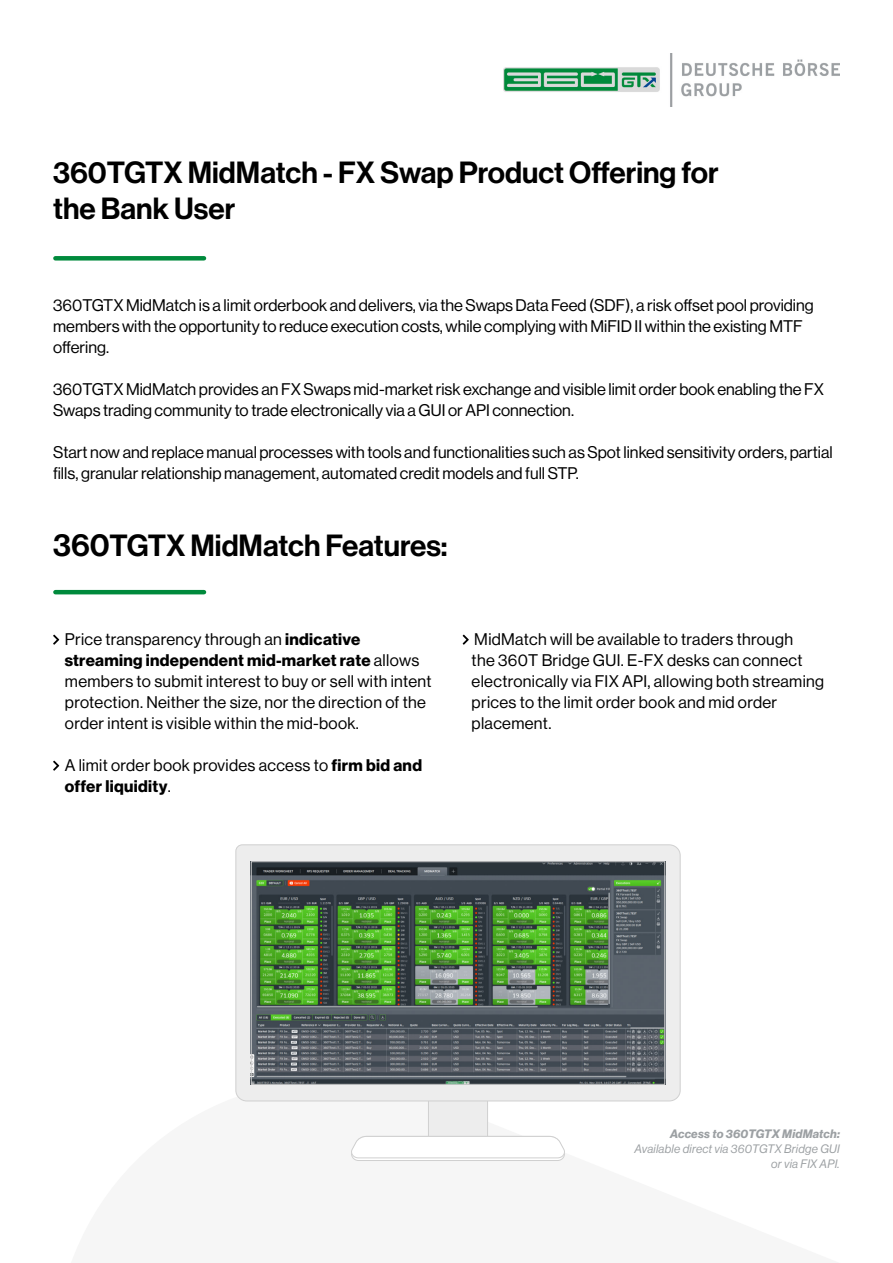
<style>
.page{position:relative;width:893px;height:1263px;background:#fff}
.page>*{position:absolute;margin:0;border:0;box-sizing:border-box;transform-origin:0 0}
.t1{font:30px/36px "N Haas Grotesk DS Pro 65 Md";color:#000}
.t2{font:16.5px/21px "N Haas Grotesk DS Pro 55 Rg";color:#000}
.t3{font:16.5px/21px "N Haas Grotesk DS Pro 55 Rg";letter-spacing:.02em;color:#000}
.t4{font:16.5px "N Haas Grotesk DS Pro 75 Bd";letter-spacing:.02em;color:#000}
.t5{font:12px/15px "N Haas Grotesk DS Pro 56 It";letter-spacing:.02em;color:#9ca0a3;text-align:right}
.t6{font:12px "N Haas Grotesk DS Pro 76 Bd It";letter-spacing:.02em;color:#9ca0a3}
.s1{font-size:31.5px}
.s2{font-family:"N Haas Grotesk DS Pro 75 Bd"}
.s3{font-family:"N Haas Grotesk DS Pro 55 Rg"}
</style>
<div class="page">
<div style="left:55px;top:256px;width:149px;height:5px;background:#008a3c"></div>
<hr style="left:55px;top:590px;width:149px;height:4px;background:#008a3c">
<img style="left:504px;top:53px;width:336px;height:53px">
<svg style="left:53px;top:635px;width:6px;height:10px"></svg>
<svg style="left:53px;top:761px;width:6px;height:10px"></svg>
<div style="left:428px;top:1100px;width:60px;height:41px;background:#ededed;border:1px solid #d0d0d0"></div>
<svg style="left:351px;top:1136px;width:214px;height:25px"></svg>
<svg style="left:235px;top:844px;width:446px;height:258px"></svg>
<img style="left:253px;top:863px;width:410px;height:220px">
<div style="left:251px;top:861px;width:414px;height:224px;border:1px solid #d0d0d0"></div>
<svg style="left:463px;top:635px;width:6px;height:10px"></svg>
<h1 class="t1" style="left:53px;top:155px;width:667px">360TGTX MidMatch - FX Swap Product Offering for the Bank User</h1>
<p class="t2" style="left:53px;top:295px;width:762px">360TGTX MidMatch is a limit orderbook and delivers, via the Swaps Data Feed (SDF), a risk offset pool providing members with the opportunity to reduce execution costs, while complying with MiFID II within the existing MTF offering.</p>
<p class="t2" style="left:53px;top:379px;width:772px">360TGTX MidMatch provides an FX Swaps mid-market risk exchange and visible limit order book enabling the FX<br>Swaps trading community to trade electronically via a GUI or API connection.</p>
<p class="t2" style="left:53px;top:442px;width:781px">Start now and replace manual processes with tools and functionalities such as Spot linked sensitivity orders, partial fills, granular relationship management, automated credit models and full STP.</p>
<h1 class="t1" style="left:53px;top:528px;width:396px"><span class="s1">360</span>TGTX MidMatch Features:</h1>
<p class="t3" style="left:65px;top:628px;width:297px">Price transparency through an <span class="s2">indicative</span></p>
<p class="t4" style="left:65px;top:650px;width:356px">streaming independent mid-market rate <span class="s3">allows</span></p>
<p class="t3" style="left:65px;top:670px;width:368px">members to submit interest to buy or sell with intent protection. Neither the size, nor the direction of the order intent is visible within the mid-book.</p>
<p class="t3" style="left:65px;top:754px;width:359px">A limit order book provides access to <span class="s2">firm bid and</span></p>
<p class="t4" style="left:65px;top:776px;width:108px">offer liquidity<span class="s3">.</span></p>
<p class="t3" style="left:472px;top:628px;width:354px">MidMatch will be available to traders through<br>the 360T Bridge GUI. E-FX desks can connect electronically via FIX API, allowing both streaming prices to the limit order book and mid order placement.</p>
<p class="t6" style="left:670px;top:1127px;width:171px">Access to 360TGTX MidMatch:</p>
<p class="t5" style="left:634px;top:1142px;width:207px">Available direct via 360TGTX Bridge GUI or via FIX API.</p>
</div>
